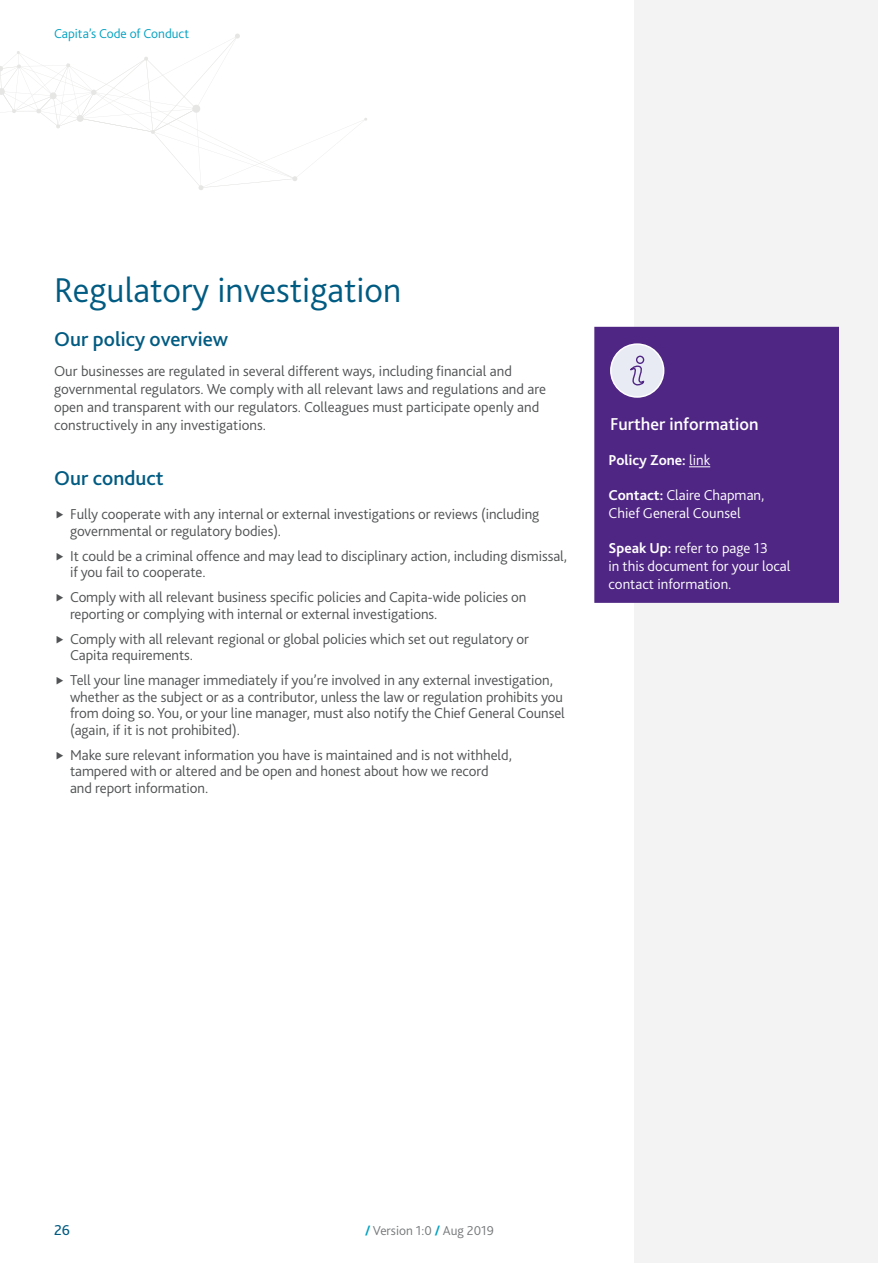
<style>
.page{position:relative;width:893px;height:1263px;background:#fff}
.page>*{position:absolute;margin:0;border:0;box-sizing:border-box;transform-origin:0 0}
.t1{font:300 36px "Bliss 2";color:#005b82}
.t2{font:500 21px "Bliss 2";color:#005b82}
.t3{font:500 18px "Bliss 2";color:#fff}
.t4{font:300 15px/16.5px "Bliss 2";letter-spacing:-.005em;color:#505253}
.t5{font:300 15px/18px "Bliss 2";color:#fff}
.t6{font:700 15px "Bliss 2";color:#fff}
.t7{font:15px "Bliss 2";color:#005b82}
.t8{font:300 13.5px "Bliss 2";color:#00a1c1}
.t9{font:300 13.5px "Bliss 2";color:#76787a}
.s1{font-weight:300}
.s2{font-weight:700}
.s3{font-weight:700;color:#00a1c1}
</style>
<div class="page">
<div style="left:634px;top:0;width:243px;height:1263px;background:#f3f3f3"></div>
<svg style="left:0;top:33px;width:367px;height:157px"></svg>
<div style="left:595px;top:328px;width:243px;height:274px;background:#4f2683"></div>
<svg style="left:689px;top:466px;width:21px;height:1px"></svg>
<div style="left:594px;top:327px;width:245px;height:276px;border:2px solid #4f2683"></div>
<div style="left:611px;top:344px;width:53px;height:53px;background:#e8eaf4;border-radius:50%"></div>
<div style="left:610px;top:343px;width:54px;height:55px;border:2px solid #fff;border-radius:50%"></div>
<svg style="left:630px;top:355px;width:15px;height:31px"></svg>
<p class="t8" style="left:54px;top:25px;width:137px">Capita’s Code of Conduct</p>
<h1 class="t1" style="left:54px;top:268px;width:349px">Regulatory investigation</h1>
<h2 class="t2" style="left:54px;top:326px;width:176px">Our policy overview</h2>
<p class="t4" style="left:54px;top:362px;width:493px;line-height:18px">Our businesses are regulated in several different ways, including financial and governmental regulators. We comply with all relevant laws and regulations and are open and transparent with our regulators. Colleagues must participate openly and constructively in any investigations.</p>
<h2 class="t2" style="left:54px;top:465px;width:111px">Our conduct</h2>
<p class="t4" style="left:70px;top:505px;width:471px">Fully cooperate with any internal or external investigations or reviews (including governmental or regulatory bodies).</p>
<p class="t4" style="left:70px;top:547px;width:498px">It could be a criminal offence and may lead to disciplinary action, including dismissal, if you fail to cooperate.</p>
<p class="t4" style="left:70px;top:588px;width:458px">Comply with all relevant business specific policies and Capita-wide policies on reporting or complying with internal or external investigations.</p>
<p class="t4" style="left:70px;top:630px;width:460px">Comply with all relevant regional or global policies which set out regulatory or<br>Capita requirements.</p>
<p class="t4" style="left:70px;top:671px;width:496px">Tell your line manager immediately if you’re involved in any external investigation, whether as the subject or as a contributor, unless the law or regulation prohibits you from doing so. You, or your line manager, must also notify the Chief General Counsel (again, if it is not prohibited).</p>
<p class="t4" style="left:70px;top:746px;width:443px">Make sure relevant information you have is maintained and is not withheld, tampered with or altered and be open and honest about how we record and report information.</p>
<p class="t3" style="left:610px;top:412px;width:150px">Further information</p>
<p class="t6" style="left:609px;top:450px;width:103px">Policy Zone: <span class="s1">link</span></p>
<p class="t5" style="left:609px;top:485px;width:157px"><span class="s2">Contact:</span> Claire Chapman,<br>Chief General Counsel</p>
<p class="t5" style="left:609px;top:538px;width:183px"><span class="s2">Speak Up:</span> refer to page 13<br>in this document for your local contact information.</p>
<p class="t7" style="left:54px;top:1221px;width:17px">26</p>
<p class="t9" style="left:365px;top:1222px;width:130px"><span class="s3">/</span> Version 1:0 <span class="s3">/</span> Aug 2019</p>
</div>
